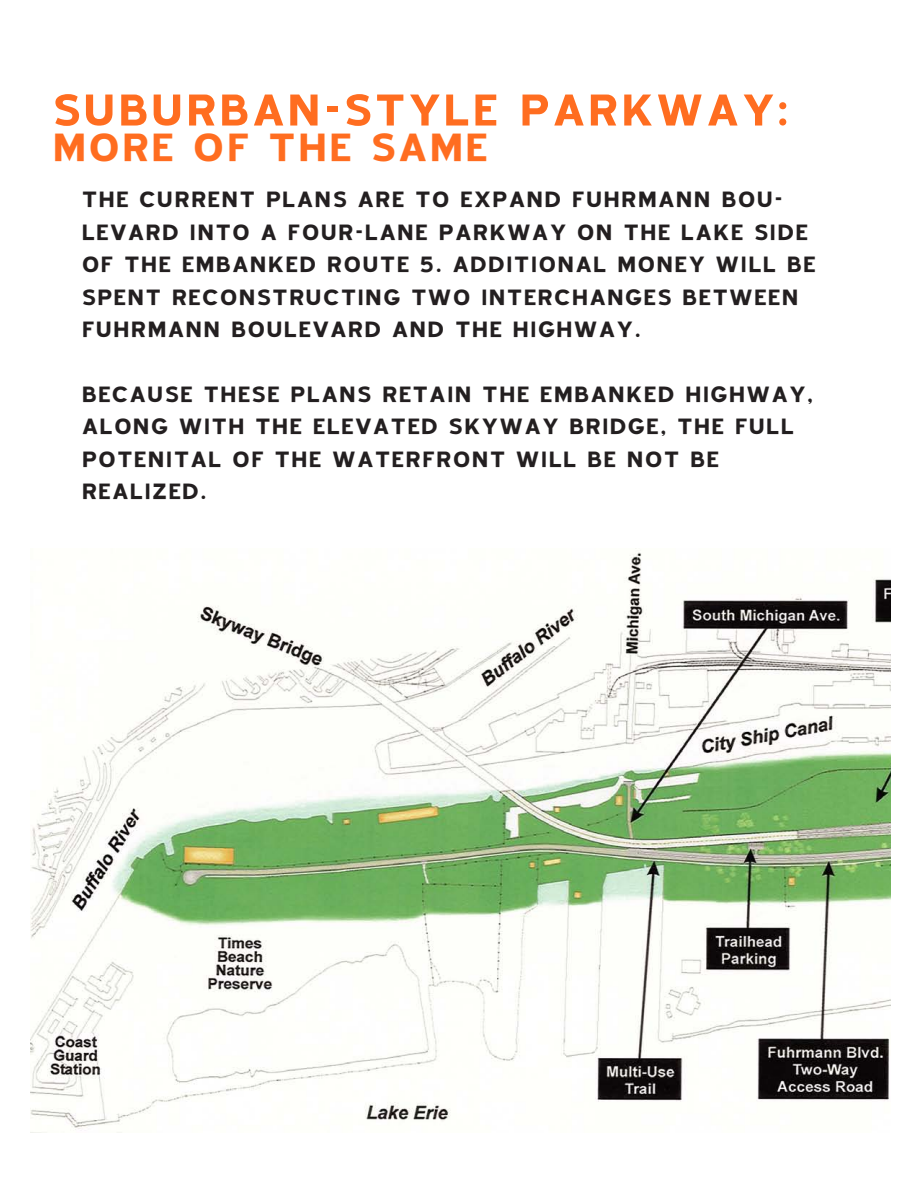
<style>
.page{position:relative;width:918px;height:1188px;background:#fff}
.page>*{position:absolute;margin:0;border:0;box-sizing:border-box;transform-origin:0 0}
.t1{font:700 54px "Blue Highway";color:#ff6d20}
.t2{font:700 48px "Blue Highway";color:#ff6d20}
.t3{font:700 27px/32.4px "Blue Highway";color:#231f20}
</style>
<div class="page">
<img style="left:30px;top:550px;width:861px;height:580px">
<p class="t1" style="left:51px;top:83px;width:741px">SUBURBAN-STYLE PARKWAY:</p>
<p class="t2" style="left:51px;top:123px;width:439px">MORE OF THE SAME</p>
<p class="t3" style="left:81px;top:183px;width:737px">THE CURRENT PLANS ARE TO EXPAND FUHRMANN BOU-LEVARD INTO A FOUR-LANE PARKWAY ON THE LAKE SIDE OF THE EMBANKED ROUTE 5. ADDITIONAL MONEY WILL BE SPENT RECONSTRUCTING TWO INTERCHANGES BETWEEN FUHRMANN BOULEVARD AND THE HIGHWAY.</p>
<p class="t3" style="left:81px;top:378px;width:734px">BECAUSE THESE PLANS RETAIN THE EMBANKED HIGHWAY,<br>ALONG WITH THE ELEVATED SKYWAY BRIDGE, THE FULL</p>
<p class="t3" style="left:81px;top:442px;width:640px">POTENITAL OF THE WATERFRONT WILL BE NOT BE</p>
<p class="t3" style="left:81px;top:475px;width:128px">REALIZED.</p>
</div>
